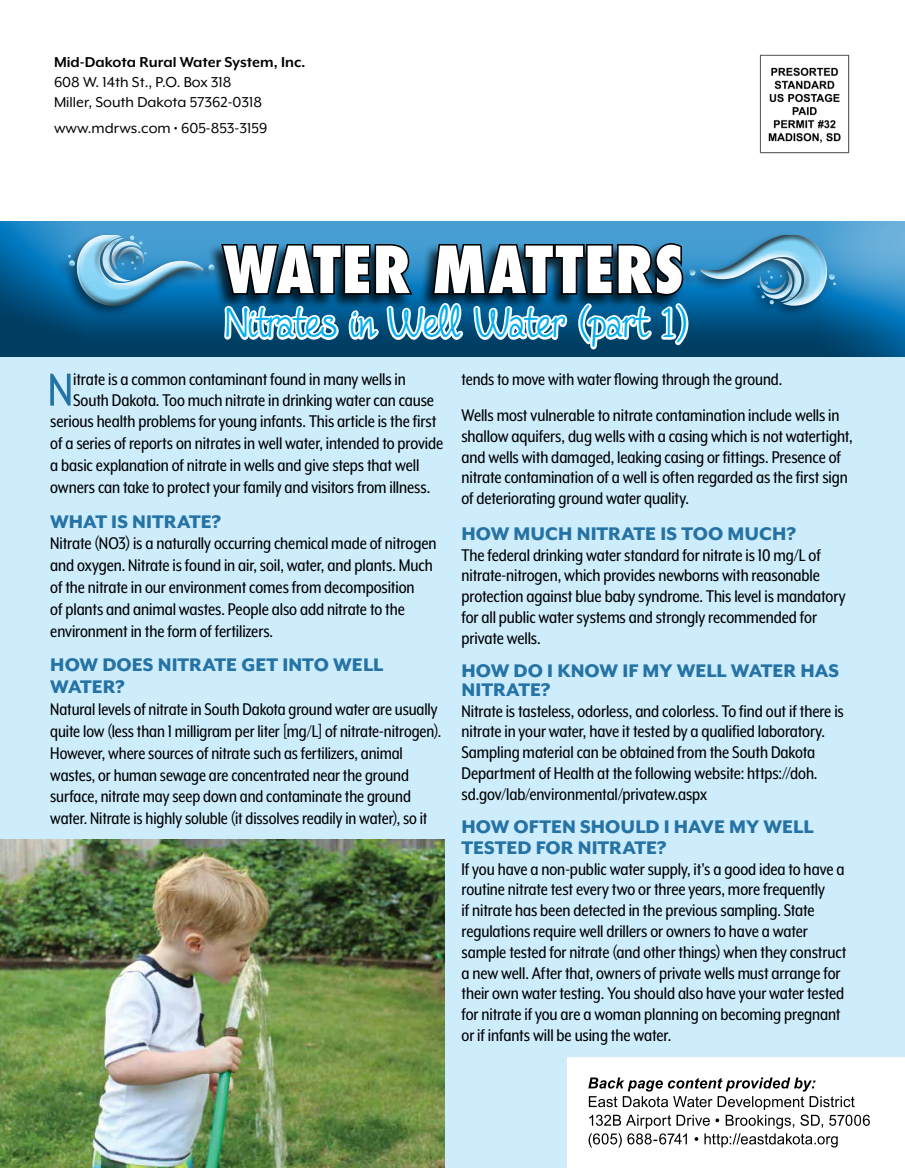
<style>
.page{position:relative;width:905px;height:1168px;background:#fff}
.page>*{position:absolute;margin:0;border:0;box-sizing:border-box;transform-origin:0 0}
.t1{font:800 condensed 63px "Futura";letter-spacing:.02em;color:#fff}
.t2{font:53.25px "Mr Eaves XL Mod Nar OT";color:#2572a4}
.t3{font:46.5px "Fineliner Script";color:#00aeef}
.t4{font:800 21px/21.9px "Mr Eaves XL Mod OT";color:#2572a4}
.t5{font:19.5px/20.7px "Mr Eaves XL Mod Nar OT";letter-spacing:-.005em;color:#000}
.t6{font:16.5px/19.8px "Mr Eaves XL Mod OT";color:#000}
.t7{font:700 16.5px "Mr Eaves XL Mod OT";color:#000}
</style>
<div class="page">
<div style="left:0;top:286px;width:904px;height:882px;background:#cdecfc"></div>
<img style="left:759px;top:54px;width:91px;height:100px">
<div style="left:567px;top:1057px;width:337px;height:111px;background:#fff"></div>
<svg style="left:588px;top:1077px;width:281px;height:70px"></svg>
<div style="left:0;top:220px;width:904px;height:139px;background:#000;opacity:.5"></div>
<svg style="left:219px;top:220px;width:471px;height:132px;background:#386987"></svg>
<div style="left:56px;top:232px;width:161px;height:86px;background:#000;opacity:.5"></div>
<div style="left:68px;top:234px;width:147px;height:72px;background:#000;opacity:.75"></div>
<div style="left:677px;top:232px;width:161px;height:86px;background:#000;opacity:.5"></div>
<div style="left:688px;top:234px;width:147px;height:72px;background:#000;opacity:.75"></div>
<img style="left:0;top:839px;width:444px;height:329px">
<p class="t7" style="left:54px;top:54px;width:253px">Mid-Dakota Rural Water System, Inc.</p>
<p class="t6" style="left:54px;top:72px;width:210px">608 W. 14th St., P.O. Box 318<br>Miller, South Dakota 57362-0318</p>
<p class="t6" style="left:54px;top:119px;width:215px">www.mdrws.com • 605-853-3159</p>
<h1 class="t1" style="left:223px;top:227px;width:461px">WATER MATTERS</h1>
<h3 class="t3" style="left:225px;top:299px;width:464px">Nitrates in Well Water (part 1)</h3>
<h2 class="t2" style="left:48px;top:363px;width:27px">N</h2>
<p class="t5" style="left:73px;top:369px;width:334px">itrate is a common contaminant found in many wells in</p>
<p class="t5" style="left:73px;top:389px;width:362px">South Dakota. Too much nitrate in drinking water can cause</p>
<p class="t5" style="left:50px;top:411px;width:387px">serious health problems for young infants. This article is the first</p>
<p class="t5" style="left:50px;top:433px;width:394px">of a series of reports on nitrates in well water, intended to provide</p>
<p class="t5" style="left:50px;top:455px;width:370px">a basic explanation of nitrate in wells and give steps that well</p>
<p class="t5" style="left:50px;top:477px;width:381px">owners can take to protect your family and visitors from illness.</p>
<p class="t4" style="left:50px;top:510px;width:172px">WHAT IS NITRATE?</p>
<p class="t5" style="left:50px;top:533px;width:388px;line-height:21.9px">Nitrate (NO3) is a naturally occurring chemical made of nitrogen and oxygen. Nitrate is found in air, soil, water, and plants. Much of the nitrate in our environment comes from decomposition<br>of plants and animal wastes. People also add nitrate to the environment in the form of fertilizers.</p>
<p class="t4" style="left:50px;top:654px;width:334px">HOW DOES NITRATE GET INTO WELL<br>WATER?</p>
<p class="t5" style="left:50px;top:698px;width:392px;line-height:21.9px">Natural levels of nitrate in South Dakota ground water are usually quite low (less than 1 milligram per liter [mg/L] of nitrate-nitrogen).<br>However, where sources of nitrate such as fertilizers, animal wastes, or human sewage are concentrated near the ground surface, nitrate may seep down and contaminate the ground water. Nitrate is highly soluble (it dissolves readily in water), so it</p>
<p class="t5" style="left:461px;top:362px;width:379px;line-height:35.7px">tends to move with water flowing through the ground.<br>Wells most vulnerable to nitrate contamination include wells in</p>
<p class="t5" style="left:461px;top:426px;width:392px">shallow aquifers, dug wells with a casing which is not watertight, and wells with damaged, leaking casing or fittings. Presence of nitrate contamination of a well is often regarded as the first sign of deteriorating ground water quality.</p>
<p class="t4" style="left:461px;top:523px;width:336px">HOW MUCH NITRATE IS TOO MUCH?</p>
<p class="t5" style="left:461px;top:544px;width:385px">The federal drinking water standard for nitrate is 10 mg/L of nitrate-nitrogen, which provides newborns with reasonable protection against blue baby syndrome. This level is mandatory for all public water systems and strongly recommended for private wells.</p>
<p class="t4" style="left:461px;top:662px;width:379px;line-height:18.5px">HOW DO I KNOW IF MY WELL WATER HAS<br>NITRATE?</p>
<p class="t5" style="left:461px;top:700px;width:384px">Nitrate is tasteless, odorless, and colorless. To find out if there is nitrate in your water, have it tested by a qualified laboratory.<br>Sampling material can be obtained from the South Dakota Department of Health at the following website: https://doh. sd.gov/lab/environmental/privatew.aspx</p>
<p class="t4" style="left:461px;top:816px;width:353px;line-height:20.7px">HOW OFTEN SHOULD I HAVE MY WELL<br>TESTED FOR NITRATE?</p>
<p class="t5" style="left:461px;top:858px;width:386px">If you have a non-public water supply, it's a good idea to have a routine nitrate test every two or three years, more frequently<br>if nitrate has been detected in the previous sampling. State regulations require well drillers or owners to have a water sample tested for nitrate (and other things) when they construct a new well. After that, owners of private wells must arrange for their own water testing. You should also have your water tested for nitrate if you are a woman planning on becoming pregnant or if infants will be using the water.</p>
</div>
